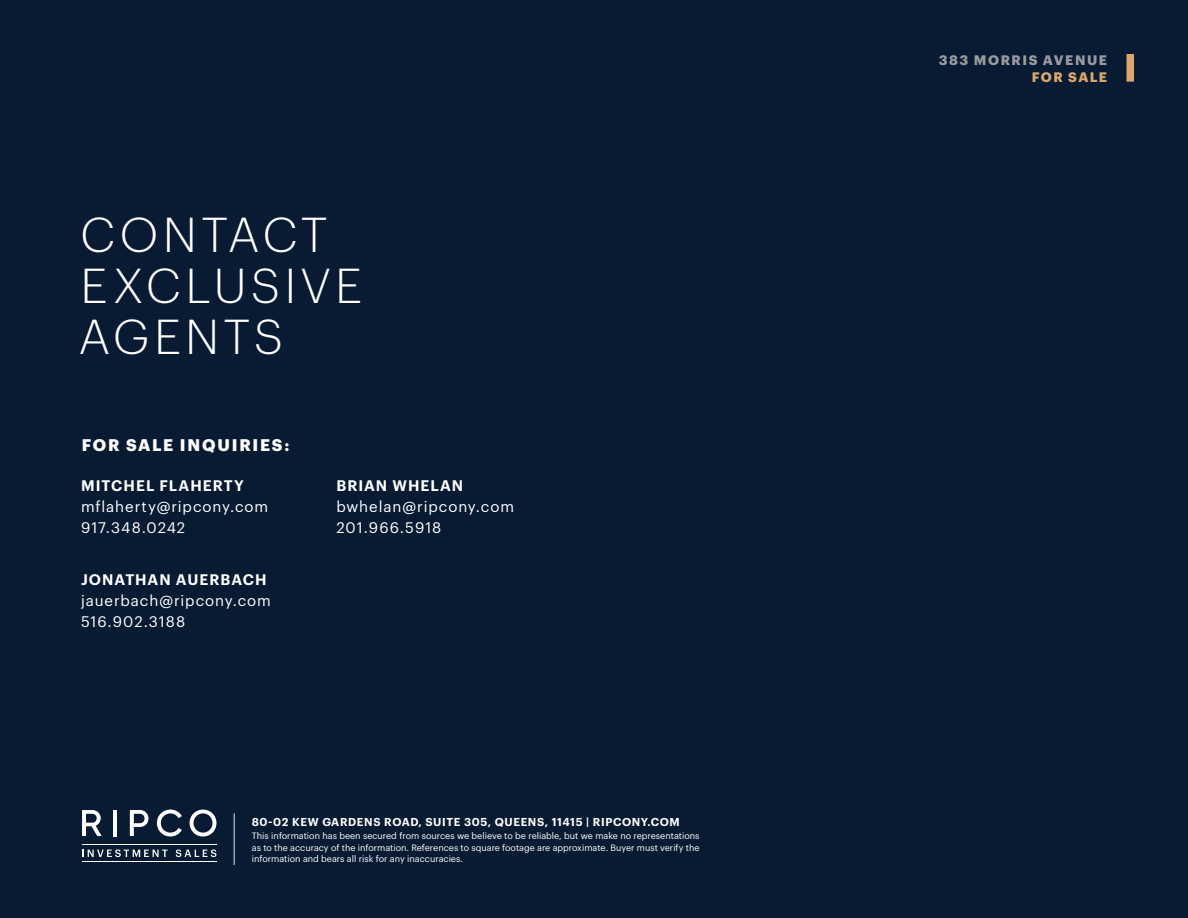
<style>
.page{position:relative;width:1188px;height:918px;background:#081b33}
.page>*{position:absolute;margin:0;border:0;box-sizing:border-box;transform-origin:0 0}
.t1{font:300 48px/51px "Graphik";letter-spacing:.09em;color:#fff}
.t2{font:700 16.5px "Graphik";letter-spacing:.105em;color:#fff}
.t3{font:15px/21px "Graphik";letter-spacing:.065em;color:#fff}
.t4{font:600 15px "Graphik";letter-spacing:.065em;color:#fff}
.t5{font:700 13.5px "Graphik";letter-spacing:.115em;color:#99999e}
.t6{font:700 13.5px "Graphik";letter-spacing:.1em;color:#d9a76c}
.t7{font:600 11.25px "Graphik";letter-spacing:.055em;color:#fff}
.t8{font:9px/11.2px "Graphik";color:#fff;text-align:justify}
</style>
<div class="page">
<div style="left:1126px;top:54px;width:8px;height:28px;background:#d9a76c"></div>
<hr style="left:234px;top:813px;width:1px;height:52px;background:#e2e4e2">
<svg style="left:82px;top:810px;width:20px;height:26px"></svg>
<hr style="left:113px;top:810px;width:4px;height:26px;background:#fff">
<svg style="left:157px;top:810px;width:25px;height:27px"></svg>
<svg style="left:190px;top:810px;width:26px;height:27px"></svg>
<svg style="left:130px;top:810px;width:19px;height:26px"></svg>
<hr style="left:82px;top:845px;width:134px;height:1px;background:#fff">
<hr style="left:82px;top:861px;width:134px;height:1px;background:#fff">
<svg style="left:82px;top:849px;width:86px;height:8px"></svg>
<svg style="left:176px;top:849px;width:40px;height:8px"></svg>
<h1 class="t1" style="left:79px;top:206px;width:285px">CONTACT<br>EXCLUSIVE<br>AGENTS</h1>
<h2 class="t2" style="left:82px;top:432px;width:209px">FOR SALE INQUIRIES:</h2>
<h3 class="t4" style="left:81px;top:474px;width:164px">MITCHEL FLAHERTY</h3>
<h3 class="t3" style="left:81px;top:495px;width:189px">mflaherty@ripcony.com<br>917.348.0242</h3>
<h3 class="t4" style="left:81px;top:568px;width:187px">JONATHAN AUERBACH</h3>
<h3 class="t3" style="left:81px;top:589px;width:191px">jauerbach@ripcony.com<br>516.902.3188</h3>
<h3 class="t4" style="left:336px;top:474px;width:128px">BRIAN WHELAN</h3>
<h3 class="t3" style="left:336px;top:495px;width:179px">bwhelan@ripcony.com<br>201.966.5918</h3>
<p class="t7" style="left:252px;top:813px;width:429px">80-02 KEW GARDENS ROAD, SUITE 305, QUEENS, 11415 | RIPCONY.COM</p>
<p class="t8" style="left:252px;top:830px;width:449px">This information has been secured from sources we believe to be reliable, but we make no representations as to the accuracy of the information. References to square footage are approximate. Buyer must verify the information and bears all risk for any inaccuracies.</p>
<h3 class="t5" style="left:939px;top:50px;width:170px">383 MORRIS AVENUE</h3>
<h3 class="t6" style="left:1032px;top:66px;width:77px">FOR SALE</h3>
</div>
